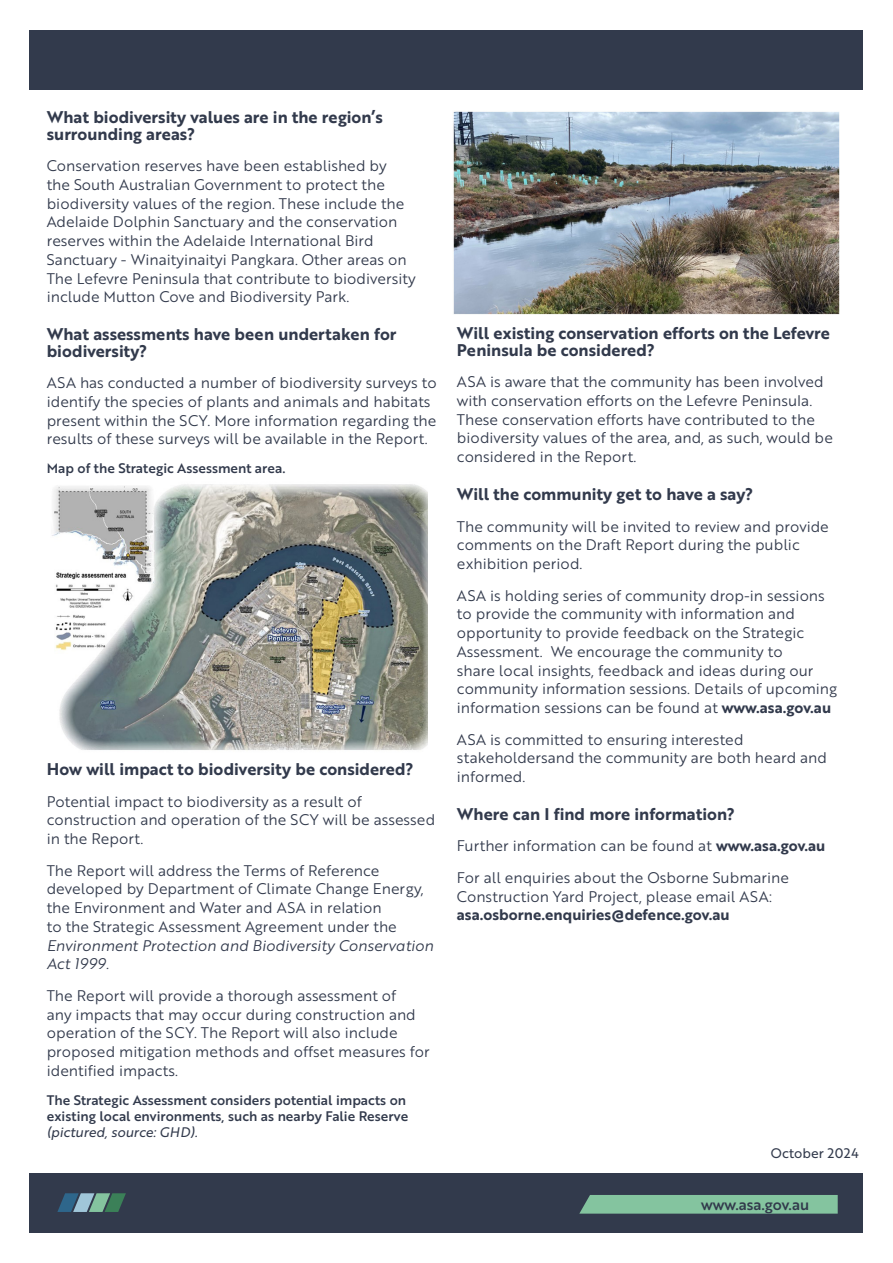
<style>
.page{position:relative;width:893px;height:1263px;background:#fff}
.page>*{position:absolute;margin:0;border:0;box-sizing:border-box;transform-origin:0 0}
.t1{font:16.5px/16.5px "Brother 1816 Bold";color:#323a4c}
.txt{font:15px/18.8px "Brother 1816 Book";color:#323a4c}
.t2{font:15px "Brother 1816 Medium";color:#323a4c}
.figs{font:13.5px/16.2px "Brother 1816 Medium";color:#323a4c}
.t3{font:13.5px "Brother 1816 Regular";letter-spacing:.005em;color:#323a4c}
.s1{font-family:"Brother 1816 Book Italic"}
.s2{font-family:"Brother 1816 Regular Italic"}
.s3{font-family:"Brother 1816 Bold"}
</style>
<div class="page">
<div style="left:30px;top:1174px;width:833px;height:59px;background:#323a4c"></div>
<div style="left:580px;top:1195px;width:258px;height:18px;background:#84c49f"></div>
<svg style="left:57px;top:1193px;width:69px;height:19px"></svg>
<img style="left:52px;top:484px;width:376px;height:266px">
<img style="left:453px;top:111px;width:387px;height:204px">
<div style="left:30px;top:30px;width:833px;height:59px;background:#323a4c"></div>
<h3 class="t1" style="left:47px;top:108px;width:338px">What biodiversity values are in the region’s surrounding areas?</h3>
<p class="txt" style="left:47px;top:156px;width:370px">Conservation reserves have been established by<br>the South Australian Government to protect the biodiversity values of the region. These include the Adelaide Dolphin Sanctuary and the conservation reserves within the Adelaide International Bird Sanctuary - Winaityinaityi Pangkara. Other areas on The Lefevre Peninsula that contribute to biodiversity include Mutton Cove and Biodiversity Park.</p>
<h3 class="t1" style="left:47px;top:325px;width:351px">What assessments have been undertaken for biodiversity?</h3>
<p class="txt" style="left:47px;top:373px;width:392px">ASA has conducted a number of biodiversity surveys to identify the species of plants and animals and habitats present within the SCY. More information regarding the results of these surveys will be available in the Report.</p>
<p class="figs" style="left:47px;top:460px;width:240px">Map of the Strategic Assessment area.</p>
<h3 class="t1" style="left:47px;top:760px;width:368px">How will impact to biodiversity be considered?</h3>
<p class="txt" style="left:47px;top:791px;width:390px">Potential impact to biodiversity as a result of construction and operation of the SCY will be assessed in the Report.</p>
<p class="txt" style="left:47px;top:860px;width:388px">The Report will address the Terms of Reference developed by Department of Climate Change Energy, the Environment and Water and ASA in relation<br>to the Strategic Assessment Agreement under the <span class="s1">Environment Protection and Biodiversity Conservation Act 1999.</span></p>
<p class="txt" style="left:47px;top:985px;width:384px">The Report will provide a thorough assessment of<br>any impacts that may occur during construction and operation of the SCY. The Report will also include proposed mitigation methods and offset measures for identified impacts.</p>
<p class="figs" style="left:47px;top:1091px;width:363px">The Strategic Assessment considers potential impacts on existing local environments, such as nearby Falie Reserve <span class="s2">(pictured, source: GHD).</span></p>
<h3 class="t1" style="left:457px;top:324px;width:375px">Will existing conservation efforts on the Lefevre<br>Peninsula be considered?</h3>
<p class="txt" style="left:457px;top:372px;width:378px">ASA is aware that the community has been involved with conservation efforts on the Lefevre Peninsula.<br>These conservation efforts have contributed to the biodiversity values of the area, and, as such, would be considered in the Report.</p>
<h3 class="t1" style="left:457px;top:485px;width:298px">Will the community get to have a say?</h3>
<p class="txt" style="left:457px;top:516px;width:373px">The community will be invited to review and provide comments on the Draft Report during the public exhibition period.</p>
<p class="txt" style="left:457px;top:585px;width:382px">ASA is holding series of community drop-in sessions to provide the community with information and opportunity to provide feedback on the Strategic Assessment. We encourage the community to<br>share local insights, feedback and ideas during our community information sessions. Details of upcoming information sessions can be found at <span class="s3">www.asa.gov.au</span></p>
<p class="txt" style="left:457px;top:729px;width:372px">ASA is committed to ensuring interested stakeholdersand the community are both heard and informed.</p>
<h3 class="t1" style="left:457px;top:805px;width:280px">Where can I find more information?</h3>
<p class="txt" style="left:457px;top:836px;width:370px">Further information can be found at <span class="s3">www.asa.gov.au</span></p>
<p class="txt" style="left:457px;top:867px;width:334px">For all enquiries about the Osborne Submarine<br>Construction Yard Project, please email ASA: <span class="s3">asa.osborne.enquiries@defence.gov.au</span></p>
<p class="t3" style="left:771px;top:1143px;width:89px">October 2024</p>
<p class="t2" style="left:701px;top:1193px;width:109px">www.asa.gov.au</p>
</div>
